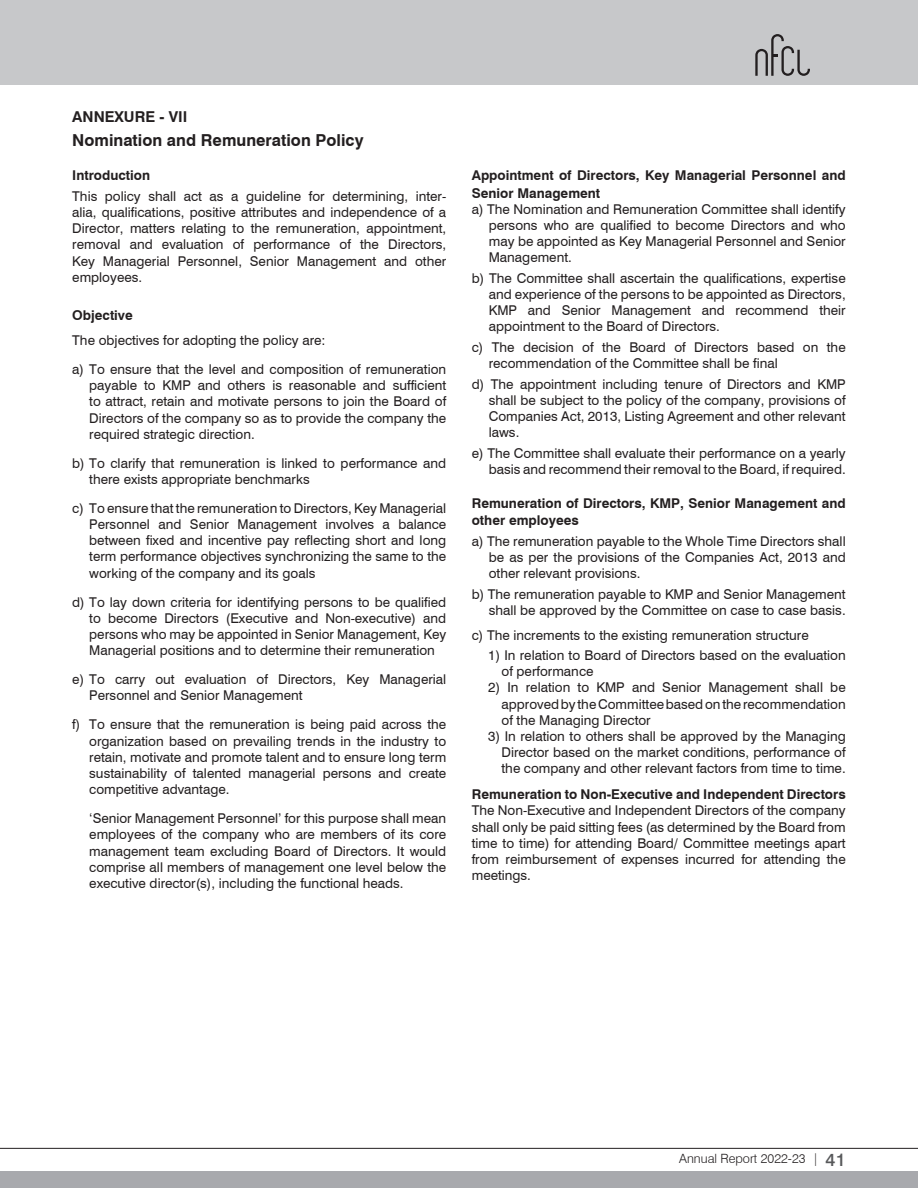
<style>
.page{position:relative;width:918px;height:1188px;background:#fff}
.page>*{position:absolute;margin:0;border:0;box-sizing:border-box;transform-origin:0 0}
.t1{font:700 16.5px "Swiss 721 Cyrillic BT";color:#231f20}
.t2{font:700 15px "Swiss 721 Cyrillic BT";color:#231f20}
.t3{font:13.5px/16.2px "Swiss 721 Cyrillic BT";color:#231f20;text-align:justify}
.t4{font:700 13.5px/17.2px "Swiss 721 Cyrillic BT";color:#231f20}
.t5{font:300 12.75px "Swiss 721 BT";color:#231f20}
.s1{font-weight:500;font-size:18px;color:#57585a}
</style>
<div class="page">
<div style="left:0;top:0;width:918px;height:85px;background:#c7c8ca"></div>
<div style="left:0;top:1171px;width:918px;height:17px;background:#a8a9ad"></div>
<hr style="left:0;top:1148px;width:918px;height:1px;background:#231f20">
<svg style="left:755px;top:34px;width:55px;height:42px"></svg>
<p class="t2" style="left:72px;top:108px;width:117px">ANNEXURE - VII</p>
<p class="t1" style="left:72px;top:130px;width:293px">Nomination and Remuneration Policy</p>
<p class="t4" style="left:72px;top:167px;width:79px">Introduction</p>
<p class="t3" style="left:72px;top:188px;width:375px">This policy shall act as a guideline for determining, inter&shy;alia, qualifications, positive attributes and independence of a Director, matters relating to the remuneration, appointment, removal and evaluation of performance of the Directors, Key Managerial Personnel, Senior Management and other employees.</p>
<p class="t4" style="left:72px;top:307px;width:62px">Objective</p>
<p class="t3" style="left:72px;top:326px;width:375px;line-height:29px">The objectives for adopting the policy are:<br>a) To ensure that the level and composition of remuneration</p>
<p class="t3" style="left:89px;top:377px;width:358px">payable to KMP and others is reasonable and sufficient to attract, retain and motivate persons to join the Board of Directors of the company so as to provide the company the required strategic direction.</p>
<p class="t3" style="left:89px;top:455px;width:358px;text-indent:-17px">b) To clarify that remuneration is linked to performance and there exists appropriate benchmarks</p>
<p class="t3" style="left:89px;top:500px;width:358px;text-indent:-17px">c) To ensure that the remuneration to Directors, Key Managerial Personnel and Senior Management involves a balance between fixed and incentive pay reflecting short and long term performance objectives synchronizing the same to the working of the company and its goals</p>
<p class="t3" style="left:89px;top:594px;width:358px;text-indent:-17px">d) To lay down criteria for identifying persons to be qualified to become Directors (Executive and Non-executive) and persons who may be appointed in Senior Management, Key Managerial positions and to determine their remuneration</p>
<p class="t3" style="left:89px;top:671px;width:358px;text-indent:-17px">e) To carry out evaluation of Directors, Key Managerial<br>Personnel and Senior Management</p>
<p class="t3" style="left:89px;top:716px;width:358px;text-indent:-17px">f) To ensure that the remuneration is being paid across the organization based on prevailing trends in the industry to retain, motivate and promote talent and to ensure long term sustainability of talented managerial persons and create competitive advantage.</p>
<p class="t3" style="left:89px;top:810px;width:358px">‘Senior Management Personnel’ for this purpose shall mean employees of the company who are members of its core management team excluding Board of Directors. It would comprise all members of management one level below the executive director(s), including the functional heads.</p>
<p class="t4" style="left:472px;top:167px;width:375px">Appointment of Directors, Key Managerial Personnel and<br>Senior Management</p>
<p class="t3" style="left:489px;top:201px;width:358px;text-indent:-17px">a) The Nomination and Remuneration Committee shall identify persons who are qualified to become Directors and who may be appointed as Key Managerial Personnel and Senior Management.</p>
<p class="t3" style="left:489px;top:270px;width:358px;text-indent:-17px">b) The Committee shall ascertain the qualifications, expertise and experience of the persons to be appointed as Directors, KMP and Senior Management and recommend their appointment to the Board of Directors.</p>
<p class="t3" style="left:489px;top:339px;width:358px;text-indent:-17px">c) The decision of the Board of Directors based on the recommendation of the Committee shall be final</p>
<p class="t3" style="left:489px;top:376px;width:358px;text-indent:-17px">d) The appointment including tenure of Directors and KMP shall be subject to the policy of the company, provisions of Companies Act, 2013, Listing Agreement and other relevant laws.</p>
<p class="t3" style="left:472px;top:445px;width:375px;text-align:right">e) The Committee shall evaluate their performance on a yearly basis and recommend their removal to the Board, if required.</p>
<p class="t4" style="left:472px;top:495px;width:375px">Remuneration of Directors, KMP, Senior Management and other employees</p>
<p class="t3" style="left:489px;top:533px;width:358px;text-indent:-17px">a) The remuneration payable to the Whole Time Directors shall be as per the provisions of the Companies Act, 2013 and other relevant provisions.</p>
<p class="t3" style="left:472px;top:586px;width:375px;text-align:right">b) The remuneration payable to KMP and Senior Management shall be approved by the Committee on case to case basis.</p>
<p class="t3" style="left:472px;top:627px;width:339px">c) The increments to the existing remuneration structure</p>
<p class="t3" style="left:502px;top:647px;width:346px;text-indent:-13px">1) In relation to Board of Directors based on the evaluation of performance</p>
<p class="t3" style="left:502px;top:679px;width:346px;text-indent:-13px">2) In relation to KMP and Senior Management shall be approved by the Committee based on the recommendation of the Managing Director</p>
<p class="t3" style="left:502px;top:728px;width:346px;text-indent:-13px">3) In relation to others shall be approved by the Managing Director based on the market conditions, performance of the company and other relevant factors from time to time.</p>
<p class="t4" style="left:472px;top:786px;width:375px">Remuneration to Non-Executive and Independent Directors</p>
<p class="t3" style="left:472px;top:802px;width:375px">The Non-Executive and Independent Directors of the company shall only be paid sitting fees (as determined by the Board from time to time) for attending Board/ Committee meetings apart from reimbursement of expenses incurred for attending the meetings.</p>
<p class="t5" style="left:679px;top:1151px;width:168px">Annual Report 2022-23 | <span class="s1">41</span></p>
</div>
